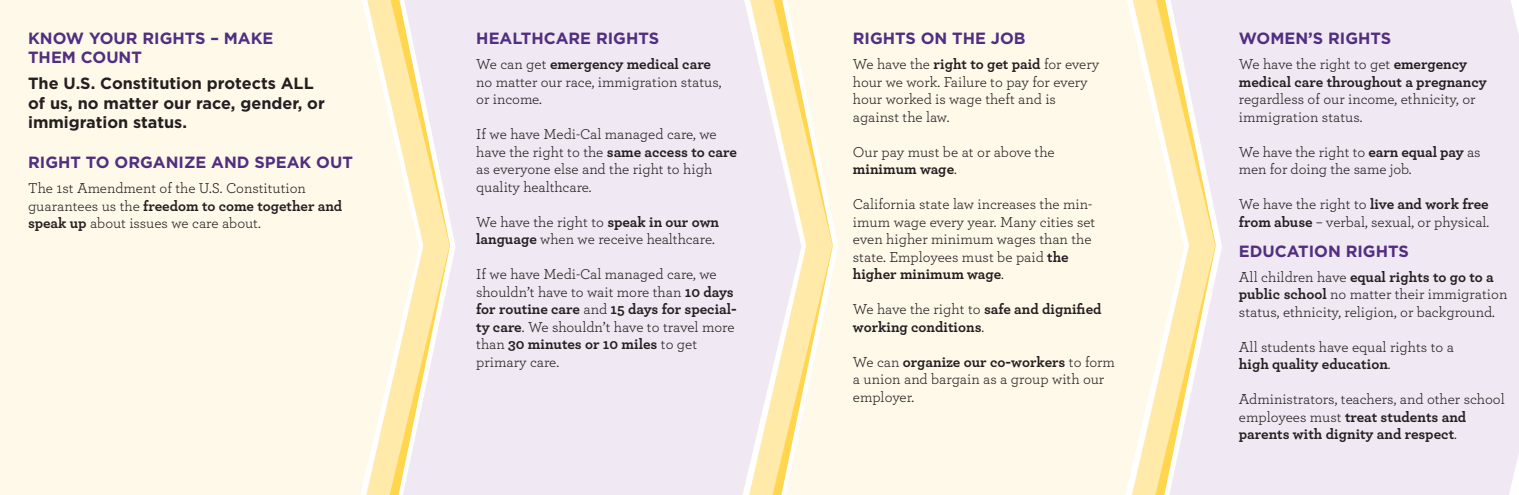
<style>
.page{position:relative;width:1519px;height:495px;background:#fff}
.page>*{position:absolute;margin:0;border:0;box-sizing:border-box;transform-origin:0 0}
.t1{font:700 16.25px/19.5px "Gotham";color:#231f20}
.copy{font:700 16.25px "Gotham";color:#522e81}
.tabs{font:700 16.25px/18.8px "Gotham";color:#522e81}
.copy-2{font:15px/17.5px "Archer";color:#231f20}
.tabs-2{font:15px/17.5px "Archer";color:#231f20}
.copy-3{font:700 15px/17.5px "Archer";color:#231f20}
.s1{font-weight:700}
.s2{font-weight:400}
</style>
<div class="page">
<div style="left:0;top:0;width:366px;height:495px;background:#fff9ea"></div>
<div style="left:450px;top:0;width:299px;height:495px;background:#f0e8f2"></div>
<div style="left:833px;top:0;width:299px;height:495px;background:#fff9ea"></div>
<div style="left:1216px;top:0;width:303px;height:495px;background:#f0e8f2"></div>
<svg style="left:366px;top:0;width:84px;height:495px;background:#fbefd2"></svg>
<svg style="left:749px;top:0;width:83px;height:495px;background:#faeed2"></svg>
<svg style="left:1132px;top:0;width:83px;height:495px;background:#fbefd2"></svg>
<p class="tabs" style="left:28px;top:29px;width:247px">KNOW YOUR RIGHTS – MAKE<br>THEM COUNT</p>
<p class="t1" style="left:28px;top:74px;width:298px">The U.S. Constitution protects ALL of us, no matter our race, gender, or immigration status.</p>
<p class="tabs" style="left:28px;top:153px;width:326px">RIGHT TO ORGANIZE AND SPEAK OUT</p>
<p class="tabs-2" style="left:28px;top:179px;width:316px">The 1st Amendment of the U.S. Constitution guarantees us the <span class="s1">freedom to come together and speak up</span> about issues we care about.</p>
<p class="copy" style="left:476px;top:29px;width:184px">HEALTHCARE RIGHTS</p>
<p class="copy-2" style="left:476px;top:55px;width:247px">We can get <span class="s1">emergency medical care </span>no matter our race, immigration status, or income.</p>
<p class="copy-2" style="left:476px;top:125px;width:262px">If we have Medi-Cal managed care, we have the right to the <span class="s1">same access to care </span>as everyone else and the right to high quality healthcare.</p>
<p class="copy-2" style="left:476px;top:212px;width:244px">We have the right to <span class="s1">speak in our own language</span> when we receive healthcare.</p>
<p class="copy-2" style="left:476px;top:265px;width:262px">If we have Medi-Cal managed care, we shouldn’t have to wait more than <span class="s1">10 days for routine care</span> and <span class="s1">15 days for special&shy;ty care</span>. We shouldn’t have to travel more than <span class="s1">30 minutes or 10 miles</span> to get primary care.</p>
<p class="copy" style="left:853px;top:29px;width:174px">RIGHTS ON THE JOB</p>
<p class="copy-2" style="left:853px;top:55px;width:248px">We have the <span class="s1">right to get paid</span> for every hour we work. Failure to pay for every hour worked is wage theft and is against the law.</p>
<p class="copy-2" style="left:853px;top:142px;width:203px">Our pay must be at or above the <span class="s1">minimum wage</span>.</p>
<p class="copy-2" style="left:853px;top:195px;width:244px">California state law increases the min&shy;imum wage every year. Many cities set even higher minimum wages than the state. Employees must be paid <span class="s1">the higher minimum wage</span>.</p>
<p class="copy-3" style="left:853px;top:300px;width:250px"><span class="s2">We have the right to</span> safe and dignified working conditions<span class="s2">.</span></p>
<p class="copy-2" style="left:853px;top:352px;width:264px">We can <span class="s1">organize our co-workers</span> to form a union and bargain as a group with our employer.</p>
<p class="copy" style="left:1239px;top:29px;width:154px">WOMEN’S RIGHTS</p>
<p class="copy-2" style="left:1239px;top:55px;width:249px">We have the right to get <span class="s1">emergency medical care throughout a pregnancy </span>regardless of our income, ethnicity, or immigration status.</p>
<p class="copy-2" style="left:1239px;top:142px;width:243px">We have the right to <span class="s1">earn equal pay</span> as men for doing the same job.</p>
<p class="copy-2" style="left:1239px;top:195px;width:252px">We have the right to <span class="s1">live and work free from abuse</span> – verbal, sexual, or physical.</p>
<p class="copy" style="left:1239px;top:242px;width:171px">EDUCATION RIGHTS</p>
<p class="copy-2" style="left:1239px;top:267px;width:270px">All children have <span class="s1">equal rights to go to a public school</span> no matter their immigration status, ethnicity, religion, or background.</p>
<p class="copy-2" style="left:1239px;top:337px;width:217px">All students have equal rights to a <span class="s1">high quality education</span>.</p>
<p class="copy-2" style="left:1239px;top:390px;width:267px">Administrators, teachers, and other school employees must <span class="s1">treat students and parents with dignity and respect</span>.</p>
</div>
